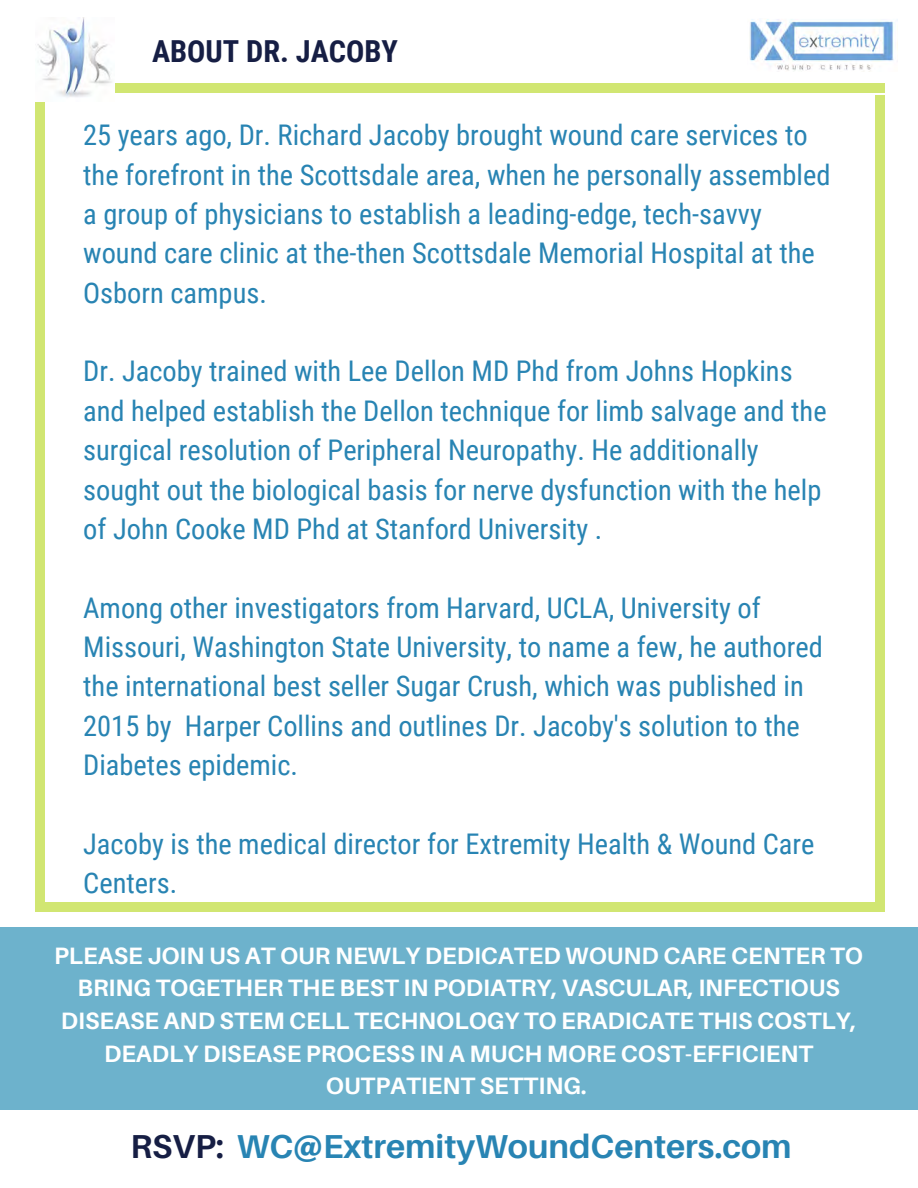
<style>
.page{position:relative;width:918px;height:1188px;background:#fff}
.page>*{position:absolute;margin:0;border:0;box-sizing:border-box;transform-origin:0 0}
.t1{font:700 33.15px "Aileron";color:#2884b3}
.t2{font:700 30.3px "Roboto Condensed";color:#161e44}
.t3{font:28.5px/39.3px "Roboto Condensed";color:#2884b3}
.t4{font:700 23.7px/32.7px "Aileron";color:#fff;text-align:center}
.s1{color:#161e44}
</style>
<div class="page">
<img style="left:749px;top:19px;width:149px;height:53px">
<div style="left:875px;top:902px;width:10px;height:10px;background:#d1e672"></div>
<div style="left:35px;top:95px;width:10px;height:808px;background:#d1e672"></div>
<div style="left:35px;top:902px;width:10px;height:10px;background:#d1e672"></div>
<div style="left:875px;top:95px;width:10px;height:808px;background:#d1e672"></div>
<div style="left:45px;top:902px;width:831px;height:10px;background:#d1e672"></div>
<div style="left:875px;top:83px;width:10px;height:10px;background:#d1e672"></div>
<div style="left:45px;top:83px;width:831px;height:10px;background:#d1e672"></div>
<div style="left:0;top:927px;width:918px;height:182px;background:#6db2cc"></div>
<img style="left:36px;top:17px;width:79px;height:85px">
<p class="t2" style="left:152px;top:34px;width:247px">ABOUT DR. JACOBY</p>
<p class="t3" style="left:83px;top:116px;width:749px">25 years ago, Dr. Richard Jacoby brought wound care services to the forefront in the Scottsdale area, when he personally assembled a group of physicians to establish a leading-edge, tech-savvy wound care clinic at the-then Scottsdale Memorial Hospital at the Osborn campus.</p>
<p class="t3" style="left:83px;top:352px;width:745px">Dr. Jacoby trained with Lee Dellon MD Phd from Johns Hopkins and helped establish the Dellon technique for limb salvage and the surgical resolution of Peripheral Neuropathy. He additionally sought out the biological basis for nerve dysfunction with the help of John Cooke MD Phd at Stanford University .</p>
<p class="t3" style="left:83px;top:588px;width:741px">Among other investigators from Harvard, UCLA, University of Missouri, Washington State University, to name a few, he authored the international best seller Sugar Crush, which was published in 2015 by Harper Collins and outlines Dr. Jacoby's solution to the Diabetes epidemic.</p>
<p class="t3" style="left:83px;top:824px;width:733px">Jacoby is the medical director for Extremity Health &amp; Wound Care<br>Centers.</p>
<p class="t4" style="left:54px;top:939px;width:811px">PLEASE JOIN US AT OUR NEWLY DEDICATED WOUND CARE CENTER TO BRING TOGETHER THE BEST IN PODIATRY, VASCULAR, INFECTIOUS DISEASE AND STEM CELL TECHNOLOGY TO ERADICATE THIS COSTLY, DEADLY DISEASE PROCESS IN A MUCH MORE COST-EFFICIENT OUTPATIENT SETTING.</p>
<p class="t1" style="left:130px;top:1126px;width:663px"><span class="s1">RSVP:</span> WC@ExtremityWoundCenters.com</p>
</div>
